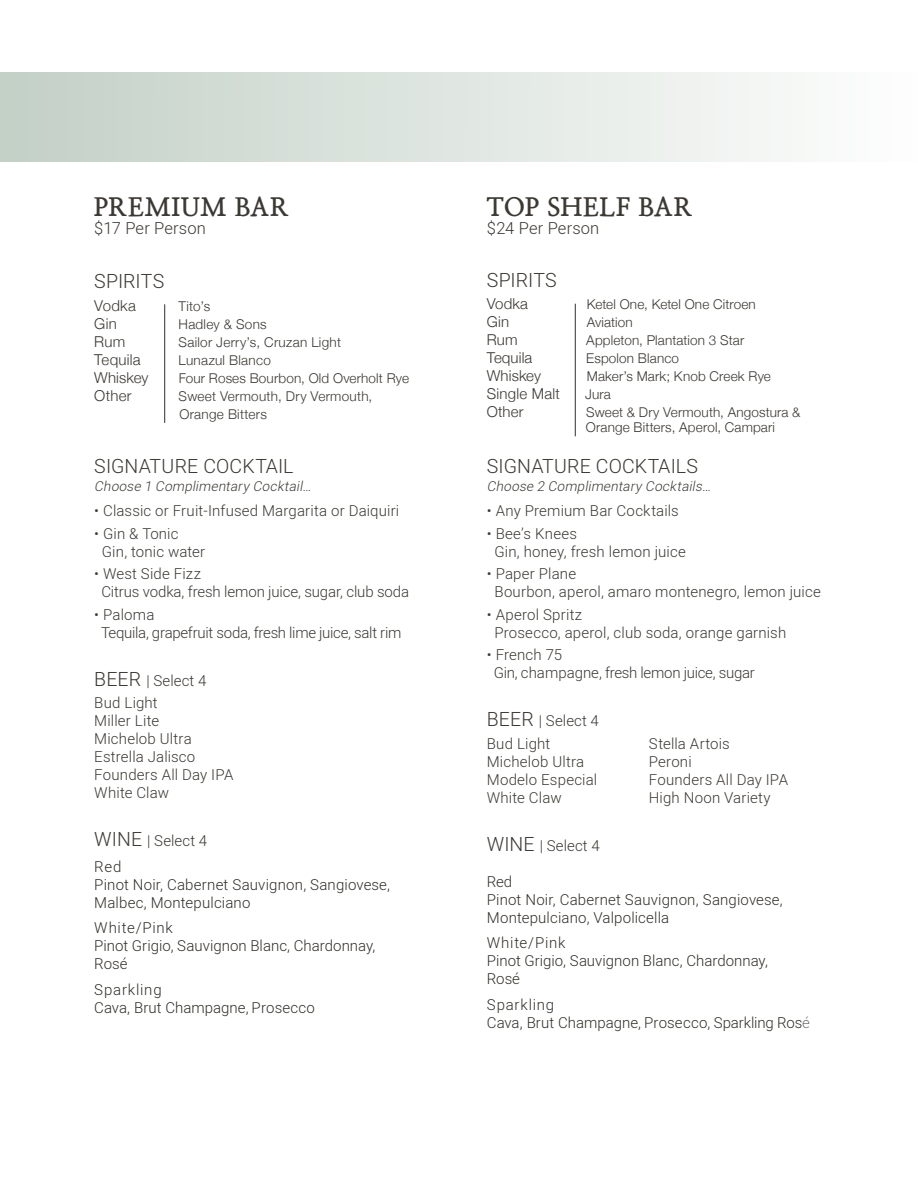
<style>
.page{position:relative;width:918px;height:1188px;background:#fff}
.page>*{position:absolute;margin:0;border:0;box-sizing:border-box;transform-origin:0 0}
.t1{font:800 25.5px "Nanum Myeongjo";letter-spacing:.03em;color:#3c3934}
.t2{font:300 19.5px "Heebo";letter-spacing:.005em;color:#3c3934}
.t3{font:300 16.5px "Heebo";letter-spacing:.005em;color:#3c3934}
.t4{font:300 15px "Heebo";letter-spacing:.01em;color:#3c3934}
.t5{font:300 15px "Heebo";letter-spacing:.01em;color:#322f2a}
.t6{font:300 15px "Helvetica Neue";letter-spacing:.01em;color:#3c3934}
.t7{font:300 15px "Heebo";letter-spacing:-.02em;color:#3c3934}
.t8{font:300 15px "Heebo";letter-spacing:-.01em;color:#3c3934}
.t9{font:300 15px "Heebo";letter-spacing:.05em;color:#322f2a}
.t10{font:300 15px "Heebo";letter-spacing:-.015em;color:#3c3934}
.t11{font:300 13.5px/15px "Helvetica Neue";letter-spacing:.015em;color:#3c3934}
.t12{font:italic 300 13.5px "Heebo";color:#3c3934}
.s1{font-size:19.5px}
.s2{color:#717271}
</style>
<div class="page">
<div style="left:0;top:72px;width:918px;height:90px;background:linear-gradient(to right,#c3d0c6,#fefefe)"></div>
<hr style="left:164px;top:304px;width:1px;height:119px;background:#303030">
<hr style="left:575px;top:304px;width:1px;height:132px;background:#303030">
<p class="t1" style="left:94px;top:191px;width:196px">PREMIUM BAR</p>
<p class="t3" style="left:94px;top:216px;width:113px">$17 Per Person</p>
<p class="t2" style="left:94px;top:268px;width:71px">SPIRITS</p>
<p class="t6" style="left:94px;top:294px;width:43px">Vodka</p>
<p class="t11" style="left:179px;top:298px;width:33px">Tito’s</p>
<p class="t6" style="left:94px;top:312px;width:24px">Gin</p>
<p class="t11" style="left:179px;top:316px;width:90px">Hadley &amp; Sons</p>
<p class="t6" style="left:94px;top:330px;width:33px">Rum</p>
<p class="t11" style="left:179px;top:334px;width:164px">Sailor Jerry’s, Cruzan Light</p>
<p class="t6" style="left:94px;top:348px;width:48px">Tequila</p>
<p class="t11" style="left:179px;top:352px;width:94px">Lunazul Blanco</p>
<p class="t6" style="left:94px;top:366px;width:56px">Whiskey</p>
<p class="t11" style="left:179px;top:370px;width:232px">Four Roses Bourbon, Old Overholt Rye</p>
<p class="t6" style="left:94px;top:384px;width:39px">Other</p>
<p class="t11" style="left:179px;top:388px;width:195px">Sweet Vermouth, Dry Vermouth,</p>
<p class="t11" style="left:179px;top:406px;width:89px">Orange Bitters</p>
<p class="t2" style="left:94px;top:452px;width:201px">SIGNATURE COCKTAIL</p>
<p class="t12" style="left:94px;top:477px;width:222px">Choose 1 Complimentary Cocktail…</p>
<p class="t4" style="left:94px;top:501px;width:307px">• Classic or Fruit-Infused Margarita or Daiquiri</p>
<p class="t4" style="left:94px;top:523px;width:86px">• Gin &amp; Tonic</p>
<p class="t4" style="left:102px;top:541px;width:105px">Gin, tonic water</p>
<p class="t4" style="left:94px;top:564px;width:108px">• West Side Fizz</p>
<p class="t8" style="left:101px;top:582px;width:309px">Citrus vodka, fresh lemon juice, sugar, club soda</p>
<p class="t4" style="left:94px;top:604px;width:62px">• Paloma</p>
<p class="t7" style="left:101px;top:622px;width:302px">Tequila, grapefruit soda, fresh lime juice, salt rim</p>
<p class="t4" style="left:94px;top:670px;width:114px"><span class="s1">BEER</span> | Select 4</p>
<p class="t4" style="left:94px;top:693px;width:65px">Bud Light</p>
<p class="t4" style="left:94px;top:711px;width:66px">Miller Lite</p>
<p class="t4" style="left:94px;top:729px;width:99px">Michelob Ultra</p>
<p class="t4" style="left:94px;top:747px;width:103px">Estrella Jalisco</p>
<p class="t4" style="left:94px;top:765px;width:141px">Founders All Day IPA</p>
<p class="t4" style="left:94px;top:783px;width:76px">White Claw</p>
<p class="t4" style="left:94px;top:831px;width:114px"><span class="s1">WINE</span> | Select 4</p>
<p class="t5" style="left:94px;top:856px;width:29px">Red</p>
<p class="t5" style="left:94px;top:874px;width:297px">Pinot Noir, Cabernet Sauvignon, Sangiovese,</p>
<p class="t5" style="left:94px;top:892px;width:158px">Malbec, Montepulciano</p>
<p class="t9" style="left:94px;top:918px;width:80px">White/Pink</p>
<p class="t5" style="left:94px;top:936px;width:283px">Pinot Grigio, Sauvignon Blanc, Chardonnay,</p>
<p class="t5" style="left:94px;top:954px;width:35px">Rosé</p>
<p class="t9" style="left:94px;top:979px;width:69px">Sparkling</p>
<p class="t5" style="left:94px;top:997px;width:222px">Cava, Brut Champagne, Prosecco</p>
<p class="t1" style="left:487px;top:191px;width:207px">TOP SHELF BAR</p>
<p class="t3" style="left:487px;top:216px;width:114px">$24 Per Person</p>
<p class="t2" style="left:487px;top:267px;width:71px">SPIRITS</p>
<p class="t6" style="left:487px;top:292px;width:42px">Vodka</p>
<p class="t11" style="left:587px;top:296px;width:171px">Ketel One, Ketel One Citroen</p>
<p class="t6" style="left:487px;top:310px;width:24px">Gin</p>
<p class="t11" style="left:587px;top:314px;width:48px">Aviation</p>
<p class="t6" style="left:487px;top:328px;width:32px">Rum</p>
<p class="t11" style="left:586px;top:332px;width:160px">Appleton, Plantation 3 Star</p>
<p class="t6" style="left:487px;top:346px;width:47px">Tequila</p>
<p class="t11" style="left:586px;top:350px;width:94px">Espolon Blanco</p>
<p class="t6" style="left:487px;top:364px;width:56px">Whiskey</p>
<p class="t11" style="left:587px;top:368px;width:186px">Maker’s Mark; Knob Creek Rye</p>
<p class="t6" style="left:487px;top:382px;width:75px">Single Malt</p>
<p class="t11" style="left:585px;top:386px;width:27px">Jura</p>
<p class="t6" style="left:487px;top:400px;width:38px">Other</p>
<p class="t11" style="left:586px;top:404px;width:216px">Sweet &amp; Dry Vermouth, Angostura &amp;<br>Orange Bitters, Aperol, Campari</p>
<p class="t2" style="left:487px;top:452px;width:213px">SIGNATURE COCKTAILS</p>
<p class="t12" style="left:487px;top:477px;width:229px">Choose 2 Complimentary Cocktails…</p>
<p class="t4" style="left:487px;top:501px;width:194px">• Any Premium Bar Cocktails</p>
<p class="t4" style="left:487px;top:523px;width:92px">• Bee’s Knees</p>
<p class="t4" style="left:494px;top:541px;width:193px">Gin, honey, fresh lemon juice</p>
<p class="t4" style="left:487px;top:564px;width:91px">• Paper Plane</p>
<p class="t4" style="left:494px;top:582px;width:328px">Bourbon, aperol, amaro montenegro, lemon juice</p>
<p class="t4" style="left:487px;top:604px;width:97px">• Aperol Spritz</p>
<p class="t4" style="left:494px;top:622px;width:293px">Prosecco, aperol, club soda, orange garnish</p>
<p class="t4" style="left:487px;top:645px;width:77px">• French 75</p>
<p class="t10" style="left:494px;top:663px;width:262px">Gin, champagne, fresh lemon juice, sugar</p>
<p class="t4" style="left:487px;top:711px;width:114px"><span class="s1">BEER</span> | Select 4</p>
<p class="t4" style="left:487px;top:733px;width:65px">Bud Light</p>
<p class="t4" style="left:649px;top:733px;width:82px">Stella Artois</p>
<p class="t4" style="left:487px;top:751px;width:99px">Michelob Ultra</p>
<p class="t4" style="left:649px;top:751px;width:44px">Peroni</p>
<p class="t4" style="left:487px;top:769px;width:112px">Modelo Especial</p>
<p class="t4" style="left:649px;top:769px;width:141px">Founders All Day IPA</p>
<p class="t4" style="left:487px;top:787px;width:76px">White Claw</p>
<p class="t4" style="left:649px;top:787px;width:123px">High Noon Variety</p>
<p class="t4" style="left:487px;top:835px;width:114px"><span class="s1">WINE</span> | Select 4</p>
<p class="t5" style="left:487px;top:871px;width:27px">Red</p>
<p class="t5" style="left:487px;top:889px;width:297px">Pinot Noir, Cabernet Sauvignon, Sangiovese,</p>
<p class="t5" style="left:487px;top:907px;width:184px">Montepulciano, Valpolicella</p>
<p class="t9" style="left:487px;top:933px;width:80px">White/Pink</p>
<p class="t5" style="left:487px;top:951px;width:283px">Pinot Grigio, Sauvignon Blanc, Chardonnay,</p>
<p class="t5" style="left:487px;top:969px;width:35px">Rosé</p>
<p class="t9" style="left:487px;top:994px;width:69px">Sparkling</p>
<p class="t5" style="left:487px;top:1012px;width:325px">Cava, Brut Champagne, Prosecco, Sparkling Ros<span class="s2">é</span></p>
</div>
